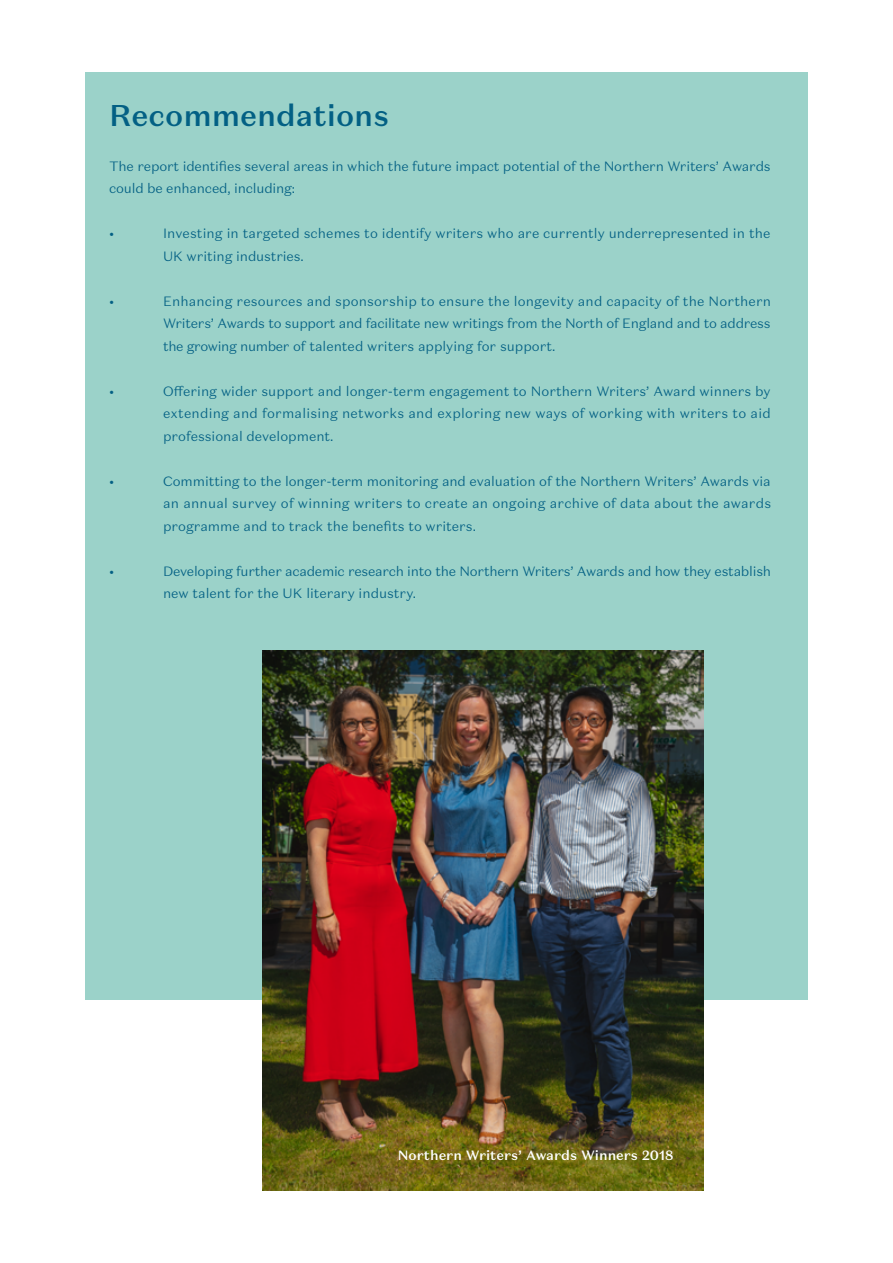
<style>
.page{position:relative;width:893px;height:1263px;background:#fff}
.page>*{position:absolute;margin:0;border:0;box-sizing:border-box;transform-origin:0 0}
.t1{font:500 30px "Domaine Sans Text";color:#036084}
.t2{font:300 13.5px/22.5px "Domaine Sans Text";color:#036084;text-align:justify}
.t3{font:300 13.5px/22.5px "Domaine Sans Text";letter-spacing:-.02em;color:#036084}
.t4{font:500 13.5px "Domaine Sans Text";color:#fff}
</style>
<div class="page">
<div style="left:85px;top:72px;width:723px;height:928px;background:#9bd2c9"></div>
<img style="left:263px;top:651px;width:441px;height:540px">
<h1 class="t1" style="left:109px;top:96px;width:281px">Recommendations</h1>
<p class="t2" style="left:109px;top:154px;width:663px">The report identifies several areas in which the future impact potential of the Northern Writers’ Awards could be enhanced, including:</p>
<p class="t2" style="left:109px;top:222px;width:7px">•</p>
<p class="t2" style="left:163px;top:222px;width:609px">Investing in targeted schemes to identify writers who are currently underrepresented in the<br>UK writing industries.</p>
<p class="t2" style="left:109px;top:289px;width:7px">•</p>
<p class="t2" style="left:163px;top:289px;width:610px">Enhancing resources and sponsorship to ensure the longevity and capacity of the Northern Writers’ Awards to support and facilitate new writings from the North of England and to address the growing number of talented writers applying for support.</p>
<p class="t2" style="left:109px;top:379px;width:7px">•</p>
<p class="t2" style="left:163px;top:379px;width:609px">Offering wider support and longer-term engagement to Northern Writers’ Award winners by extending and formalising networks and exploring new ways of working with writers to aid professional development.</p>
<p class="t2" style="left:109px;top:469px;width:7px">•</p>
<p class="t2" style="left:163px;top:469px;width:610px">Committing to the longer-term monitoring and evaluation of the Northern Writers’ Awards via an annual survey of winning writers to create an ongoing archive of data about the awards programme and to track the benefits to writers.</p>
<p class="t2" style="left:109px;top:559px;width:7px">•</p>
<p class="t3" style="left:163px;top:559px;width:610px">Developing further academic research into the Northern Writers’ Awards and how they establish new talent for the UK literary industry.</p>
<p class="t4" style="left:398px;top:1147px;width:277px">Northern Writers’ Awards Winners 2018</p>
</div>
